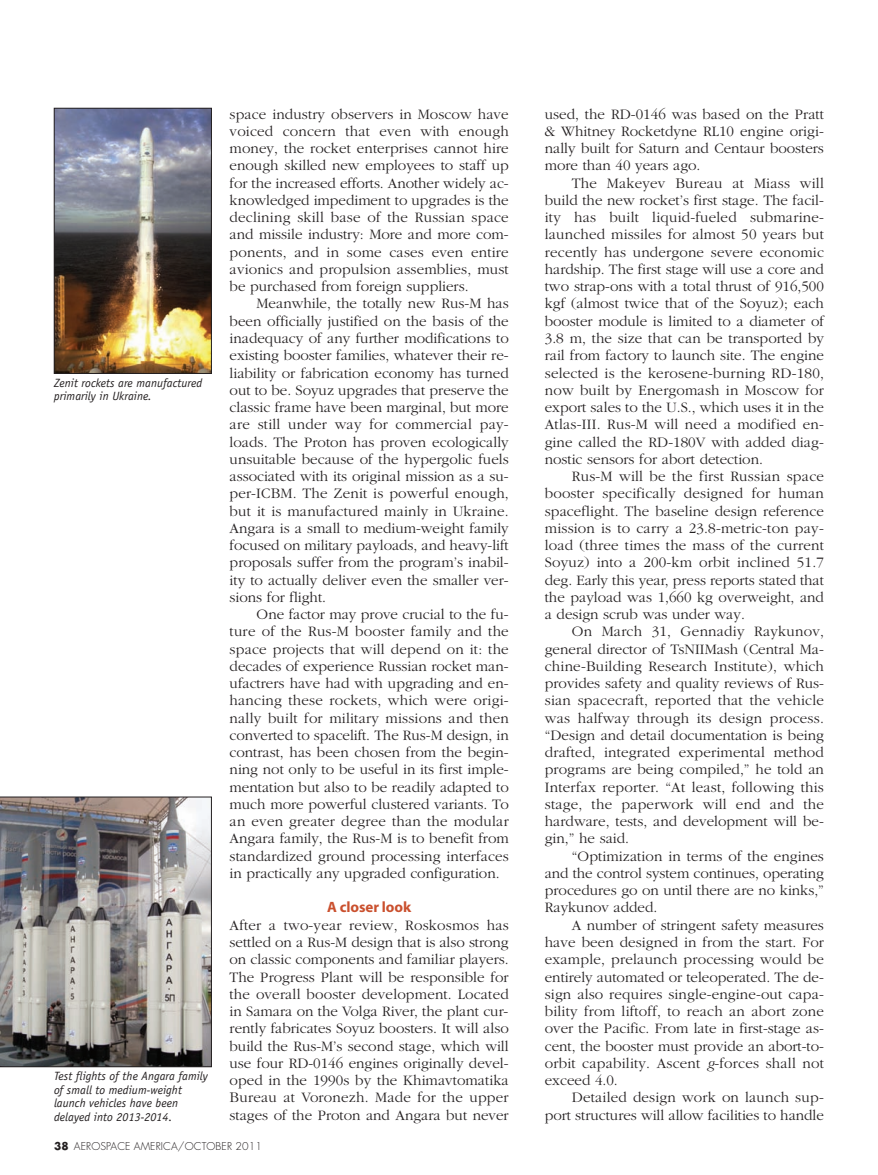
<style>
.page{position:relative;width:878px;height:1175px;background:#fff}
.page>*{position:absolute;margin:0;border:0;box-sizing:border-box;transform-origin:0 0}
.t1{font:300 15px/17.2px "Garamond";color:#231f20;text-align:justify}
.t2{font:700 15px "Myriad Pro";letter-spacing:-.005em;color:#ca502e}
.t3{font:italic 12px/13.5px "Officina Sans Std";letter-spacing:.005em;color:#231f20}
.t4{font:300 10.5px "Futura";letter-spacing:.01em;color:#231f20}
.s1{font-weight:700}
.s2{font-style:italic}
</style>
<div class="page">
<img style="left:0;top:796px;width:212px;height:270px">
<img style="left:56px;top:110px;width:154px;height:262px">
<div style="left:54px;top:108px;width:158px;height:266px;border:1px solid #231f20"></div>
<p class="t3" style="left:54px;top:377px;width:150px">Zenit rockets are manufactured primarily in Ukraine.</p>
<p class="t3" style="left:54px;top:1070px;width:155px">Test flights of the Angara family of small to medium-weight launch vehicles have been delayed into 2013-2014.</p>
<p class="t1" style="left:230px;top:105px;width:281px">space industry observers in Moscow have voiced concern that even with enough money, the rocket enterprises cannot hire enough skilled new employees to staff up for the increased efforts. Another widely ac&shy;knowledged impediment to upgrades is the declining skill base of the Russian space and missile industry: More and more com&shy;ponents, and in some cases even entire avionics and propulsion assemblies, must be purchased from foreign suppliers.</p>
<p class="t1" style="left:230px;top:295px;width:281px;text-indent:27px">Meanwhile, the totally new Rus-M has been officially justified on the basis of the inadequacy of any further modifications to existing booster families, whatever their re&shy;liability or fabrication economy has turned out to be. Soyuz upgrades that preserve the classic frame have been marginal, but more are still under way for commercial pay&shy;loads. The Proton has proven ecologically unsuitable because of the hypergolic fuels associated with its original mission as a su&shy;per-ICBM. The Zenit is powerful enough, but it is manufactured mainly in Ukraine.<br>Angara is a small to medium-weight family focused on military payloads, and heavy-lift proposals suffer from the program’s inabil&shy;ity to actually deliver even the smaller ver&shy;sions for flight.</p>
<p class="t1" style="left:229px;top:605px;width:281px;text-indent:27px">One factor may prove crucial to the fu&shy;ture of the Rus-M booster family and the space projects that will depend on it: the decades of experience Russian rocket man&shy;ufactrers have had with upgrading and en&shy;hancing these rockets, which were origi&shy;nally built for military missions and then converted to spacelift. The Rus-M design, in contrast, has been chosen from the begin&shy;ning not only to be useful in its first imple&shy;mentation but also to be readily adapted to much more powerful clustered variants. To an even greater degree than the modular Angara family, the Rus-M is to benefit from standardized ground processing interfaces in practically any upgraded configuration.</p>
<p class="t2" style="left:327px;top:901px;width:85px">A closer look</p>
<p class="t1" style="left:229px;top:916px;width:281px">After a two-year review, Roskosmos has settled on a Rus-M design that is also strong on classic components and familiar players.<br>The Progress Plant will be responsible for the overall booster development. Located in Samara on the Volga River, the plant cur&shy;rently fabricates Soyuz boosters. It will also build the Rus-M’s second stage, which will use four RD-0146 engines originally devel&shy;oped in the 1990s by the Khimavtomatika Bureau at Voronezh. Made for the upper stages of the Proton and Angara but never</p>
<p class="t4" style="left:54px;top:1141px;width:209px"><span class="s1">38</span> AEROSPACE AMERICA/OCTOBER 2011</p>
<p class="t1" style="left:544px;top:105px;width:281px">used, the RD-0146 was based on the Pratt &amp; Whitney Rocketdyne RL10 engine origi&shy;nally built for Saturn and Centaur boosters more than 40 years ago.</p>
<p class="t1" style="left:544px;top:174px;width:281px;text-indent:27px">The Makeyev Bureau at Miass will build the new rocket’s first stage. The facil&shy;ity has built liquid-fueled submarine&shy;launched missiles for almost 50 years but recently has undergone severe economic hardship. The first stage will use a core and two strap-ons with a total thrust of 916,500 kgf (almost twice that of the Soyuz); each booster module is limited to a diameter of 3.8 m, the size that can be transported by rail from factory to launch site. The engine selected is the kerosene-burning RD-180, now built by Energomash in Moscow for export sales to the U.S., which uses it in the Atlas-III. Rus-M will need a modified en&shy;gine called the RD-180V with added diag&shy;nostic sensors for abort detection.</p>
<p class="t1" style="left:545px;top:467px;width:281px;text-indent:27px">Rus-M will be the first Russian space booster specifically designed for human spaceflight. The baseline design reference mission is to carry a 23.8-metric-ton pay&shy;load (three times the mass of the current Soyuz) into a 200-km orbit inclined 51.7 deg. Early this year, press reports stated that the payload was 1,660 kg overweight, and a design scrub was under way.</p>
<p class="t1" style="left:545px;top:622px;width:281px;text-indent:27px">On March 31, Gennadiy Raykunov, general director of TsNIIMash (Central Ma&shy;chine-Building Research Institute), which provides safety and quality reviews of Rus&shy;sian spacecraft, reported that the vehicle was halfway through its design process. “Design and detail documentation is being drafted, integrated experimental method programs are being compiled,” he told an Interfax reporter. “At least, following this stage, the paperwork will end and the hardware, tests, and development will be&shy;gin,” he said.</p>
<p class="t1" style="left:545px;top:847px;width:281px;text-indent:27px">“Optimization in terms of the engines and the control system continues, operating procedures go on until there are no kinks,” Raykunov added.</p>
<p class="t1" style="left:545px;top:916px;width:281px;text-indent:27px">A number of stringent safety measures have been designed in from the start. For example, prelaunch processing would be entirely automated or teleoperated. The de&shy;sign also requires single-engine-out capa&shy;bility from liftoff, to reach an abort zone over the Pacific. From late in first-stage as&shy;cent, the booster must provide an abort-to&shy;orbit capability. Ascent <span class="s2">g</span>-forces shall not exceed 4.0.</p>
<p class="t1" style="left:545px;top:1088px;width:281px;text-align:right">Detailed design work on launch sup&shy;port structures will allow facilities to handle</p>
</div>
